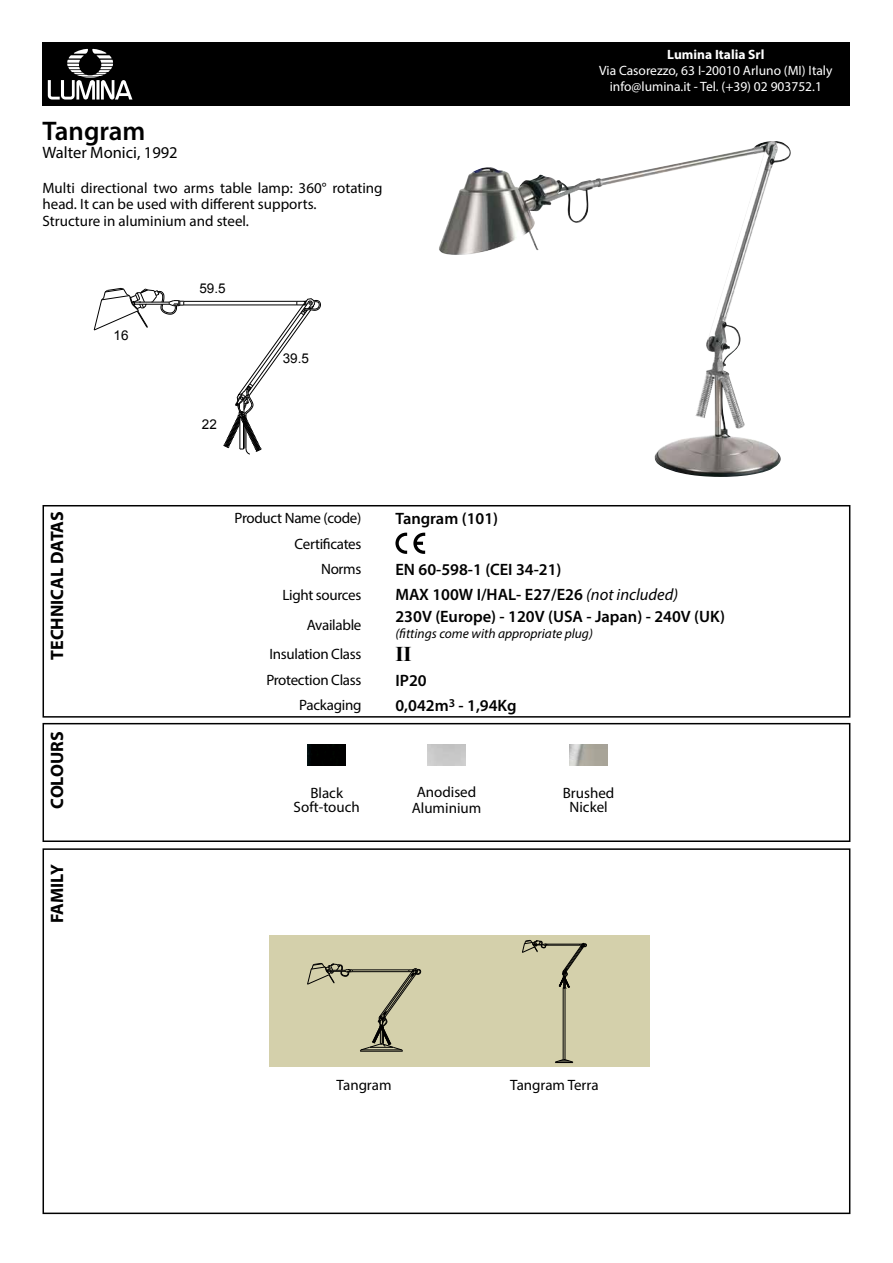
<style>
.page{position:relative;width:893px;height:1263px;background:#fff}
.page>*{position:absolute;margin:0;border:0;box-sizing:border-box;transform-origin:0 0}
.t1{font:600 27px "Myriad Pro";color:#000}
.t2{font:700 21px "Times New Roman";color:#000}
.t3{font:700 18px "Myriad Pro";color:#000}
.t4{font:600 16.5px/25.5px "Myriad Pro";color:#000}
.t5{font:16.5px "Myriad Pro";color:#000}
.t6{font:15px/16.5px "Myriad Pro";color:#000;text-align:center}
.t7{font:15px/25.5px "Myriad Pro";letter-spacing:-.02em;color:#000;text-align:right}
.t8{font:13.5px/16.2px "Myriad Pro";color:#fff;text-align:center}
.t9{font:italic 13.5px "Myriad Pro";color:#000}
.t10{font:700 13.5px "Myriad Pro";color:#fff}
.t11{font:13.5px "Arial";color:#000}
.s1{font-weight:400;font-style:italic}
</style>
<div class="page">
<div style="left:42px;top:42px;width:808px;height:64px;background:#000"></div>
<svg style="left:48px;top:49px;width:84px;height:51px"></svg>
<div style="left:43px;top:723px;width:807px;height:119px;border:2px solid #000"></div>
<div style="left:43px;top:505px;width:807px;height:213px;border:2px solid #000"></div>
<div style="left:43px;top:848px;width:807px;height:366px;border:2px solid #000"></div>
<img style="left:439px;top:141px;width:352px;height:336px">
<svg style="left:223px;top:298px;width:98px;height:157px"></svg>
<hr style="left:184px;top:305px;width:113px;height:1px;background:#000">
<hr style="left:184px;top:301px;width:113px;height:1px;background:#000">
<svg style="left:93px;top:288px;width:91px;height:43px"></svg>
<svg style="left:413px;top:533px;width:12px;height:21px"></svg>
<svg style="left:395px;top:533px;width:12px;height:21px"></svg>
<img style="left:569px;top:744px;width:39px;height:21px">
<div style="left:459px;top:935px;width:190px;height:132px;background:#d4d0ab"></div>
<svg style="left:555px;top:943px;width:32px;height:120px"></svg>
<hr style="left:548px;top:945px;width:32px;height:1px;background:#000">
<hr style="left:548px;top:944px;width:32px;height:1px;background:#000">
<svg style="left:522px;top:940px;width:26px;height:13px"></svg>
<div style="left:269px;top:935px;width:190px;height:132px;background:#d4d0ab"></div>
<hr style="left:360px;top:1051px;width:42px;height:1px;background:#000">
<svg style="left:360px;top:968px;width:61px;height:83px"></svg>
<hr style="left:352px;top:971px;width:57px;height:1px;background:#000">
<hr style="left:352px;top:969px;width:57px;height:1px;background:#000">
<svg style="left:307px;top:963px;width:46px;height:21px"></svg>
<img style="left:308px;top:744px;width:38px;height:21px">
<h1 class="t1" style="left:43px;top:114px;width:104px">Tangram</h1>
<p class="t5" style="left:43px;top:142px;width:137px">Walter Monici, 1992</p>
<p class="t6" style="left:43px;top:179px;width:342px;text-align:left">Multi directional two arms table lamp: 360° rotating head. It can be used with different supports.<br>Structure in aluminium and steel.</p>
<p class="t11" style="left:114px;top:326px;width:17px">16</p>
<p class="t11" style="left:199px;top:280px;width:28px">59.5</p>
<p class="t11" style="left:202px;top:416px;width:17px">22</p>
<p class="t11" style="left:283px;top:350px;width:28px">39.5</p>
<p class="t10" style="left:667px;top:45px;width:99px">Lumina Italia Srl</p>
<p class="t8" style="left:599px;top:62px;width:235px">Via Casorezzo, 63 I-20010 Arluno (MI) Italy info@lumina.it - Tel. (+39) 02 903752.1</p>
<p class="t3" style="left:45px;top:660px;width:150px;rotate:-90deg">TECHNICAL DATAS</p>
<p class="t3" style="left:45px;top:809px;width:79px;rotate:-90deg">COLOURS</p>
<p class="t3" style="left:45px;top:923px;width:60px;rotate:-90deg">FAMILY</p>
<p class="t7" style="left:235px;top:505px;width:128px">Product Name (code)<br>Certificates<br>Norms<br>Light sources</p>
<p class="t7" style="left:269px;top:609px;width:94px;line-height:29.7px">Available<br>Insulation Class</p>
<p class="t7" style="left:266px;top:667px;width:97px">Protection Class<br>Packaging</p>
<p class="t6" style="left:294px;top:786px;width:68px;line-height:13.5px">Black<br>Soft-touch</p>
<p class="t4" style="left:395px;top:505px;width:104px">Tangram (101)</p>
<p class="t4" style="left:395px;top:556px;width:284px">EN 60-598-1 (CEI 34-21)<br>MAX 100W I/HAL- E27/E26 <span class="s1">(not included)</span></p>
<p class="t4" style="left:395px;top:603px;width:331px">230V (Europe) - 120V (USA - Japan) - 240V (UK)</p>
<p class="t9" style="left:395px;top:626px;width:199px">(fittings come with appropriate plug)</p>
<h2 class="t2" style="left:395px;top:639px;width:18px">II</h2>
<p class="t4" style="left:395px;top:667px;width:123px">IP20<br>0,042m<sup>3</sup> - 1,94Kg</p>
<p class="t6" style="left:412px;top:783px;width:71px">Anodised<br>Aluminium</p>
<p class="t6" style="left:563px;top:786px;width:53px;line-height:13.5px">Brushed<br>Nickel</p>
<p class="t6" style="left:337px;top:1076px;width:56px">Tangram</p>
<p class="t6" style="left:510px;top:1076px;width:90px">Tangram Terra</p>
</div>
